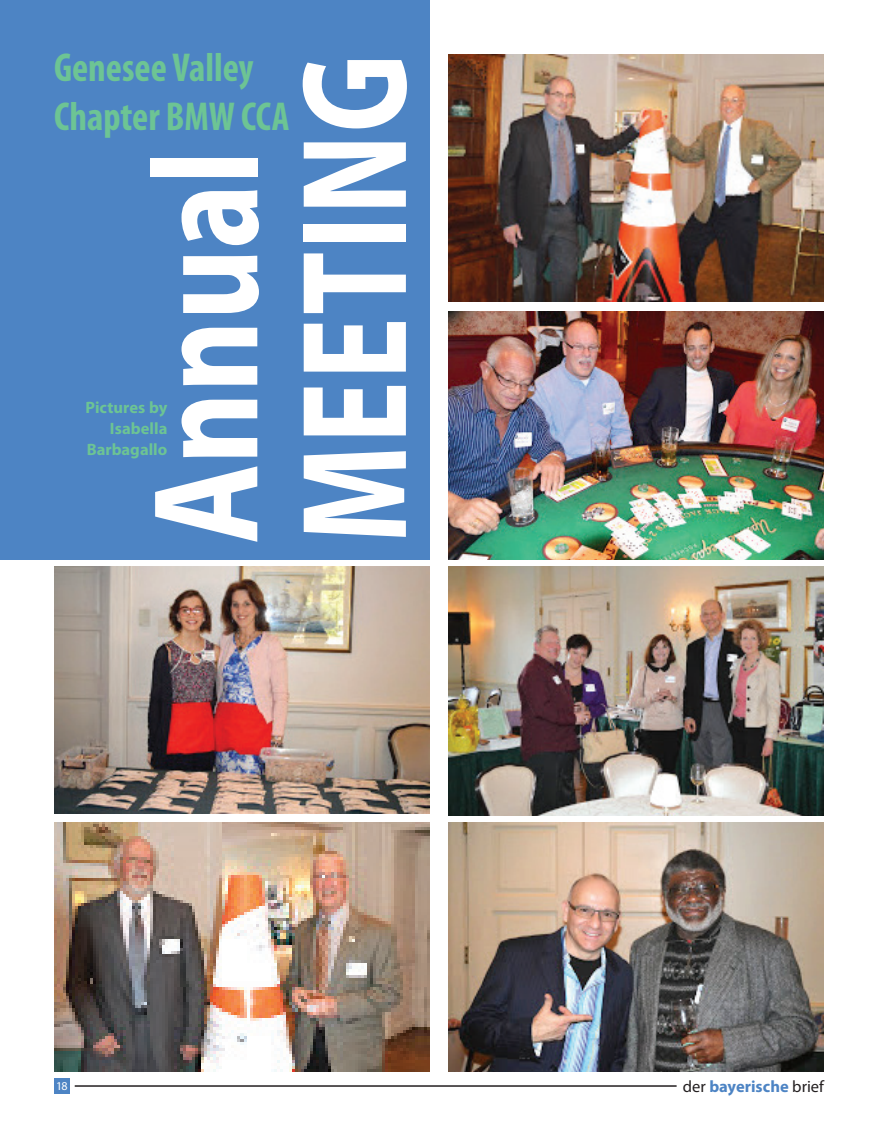
<style>
.page{position:relative;width:878px;height:1148px;background:#fff}
.page>*{position:absolute;margin:0;border:0;box-sizing:border-box;transform-origin:0 0}
.t1{font:700 151.5px/148.5px "Myriad Pro";color:#fff;scale:.81 1}
.t2{font:700 condensed 40.5px/48.6px "Myriad Pro";color:#6dc494;scale:.95 1}
.t3{font:700 16.5px/21px "Myriad Pro";color:#6dc494;text-align:right}
.t4{font:700 16.5px "Myriad Pro";color:#4d84c4}
.t5{font:12px "Myriad Pro";color:#fff}
.s1{font-weight:400;color:#231f20}
</style>
<div class="page">
<hr style="left:75px;top:1085px;width:601px;height:1px;background:#231f20">
<div style="left:54px;top:1078px;width:16px;height:16px;background:#4d84c4"></div>
<img style="left:448px;top:54px;width:376px;height:248px">
<img style="left:448px;top:311px;width:376px;height:248px">
<img style="left:448px;top:822px;width:376px;height:249px">
<img style="left:54px;top:822px;width:376px;height:249px">
<img style="left:54px;top:566px;width:376px;height:247px">
<div style="left:0;top:0;width:430px;height:559px;background:#4d84c4"></div>
<img style="left:448px;top:566px;width:376px;height:249px">
<h2 class="t2" style="left:54px;top:44px;width:249px">Genesee Valley<br>Chapter BMW CCA</h2>
<h1 class="t1" style="left:127px;top:544px;width:606px;rotate:-90deg">Annual<br>Meeting</h1>
<p class="t3" style="left:86px;top:397px;width:83px">Pictures by<br>Isabella<br>Barbagallo</p>
<p class="t5" style="left:56px;top:1079px;width:13px">18</p>
<p class="t4" style="left:683px;top:1075px;width:142px"><span class="s1">der</span> bayerische <span class="s1">brief</span></p>
</div>
